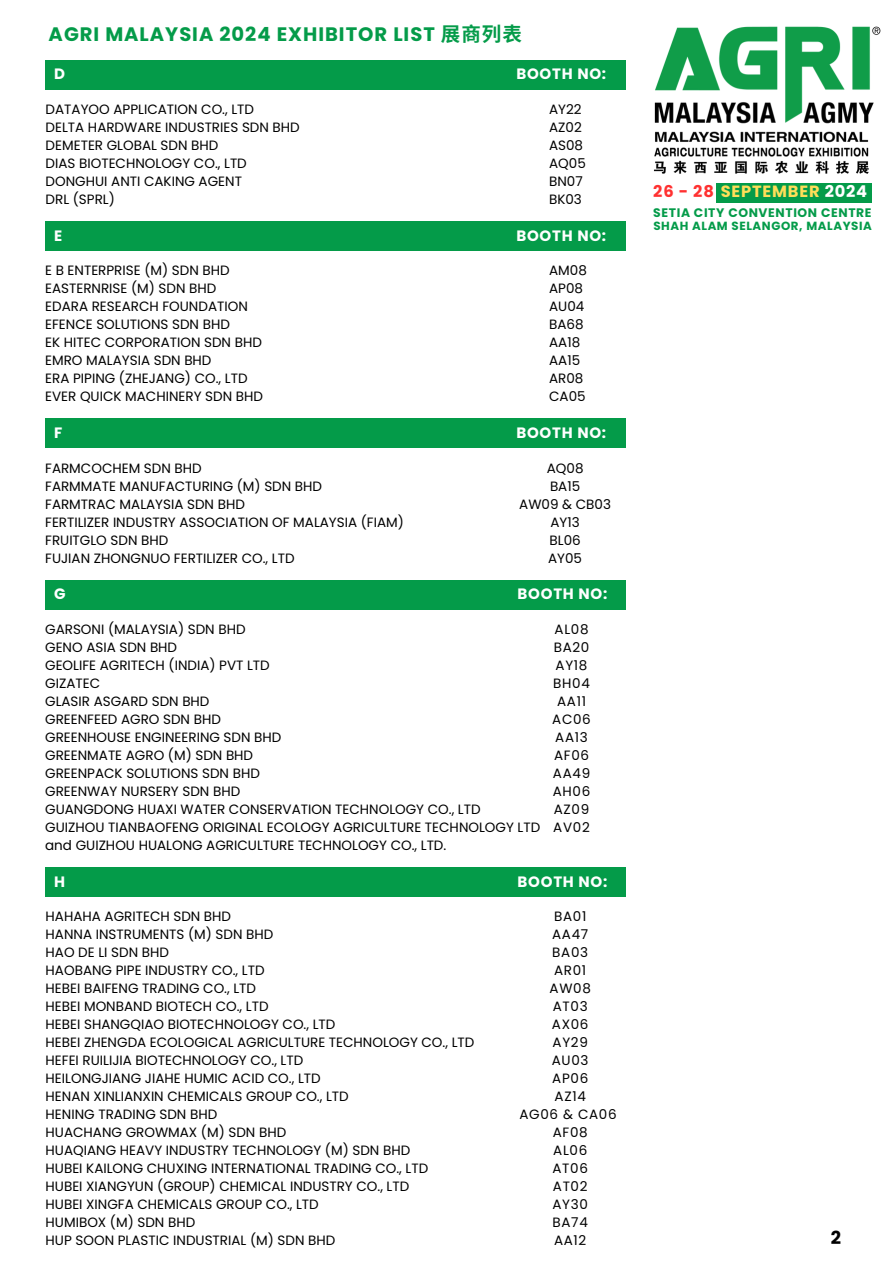
<style>
.page{position:relative;width:894px;height:1264px;background:#fff}
.page>*{position:absolute;margin:0;border:0;box-sizing:border-box;transform-origin:0 0}
.t1{font:700 19.5px "Poppins";letter-spacing:.05em;color:#049b49}
.t2{font:700 18px "Poppins";color:#000}
.t3{font:700 16.2px "Poppins";letter-spacing:.05em;color:#ffde59}
.t4{font:700 15px "Poppins";letter-spacing:.05em;color:#fff}
.t5{font:13.5px/18px "Poppins";color:#000}
.t6{font:13.5px/18px "Poppins";letter-spacing:.05em;color:#000;text-align:center}
.t7{font:700 12.3px "Poppins";letter-spacing:.05em;color:#049b49}
.t8{font:700 11.85px "Poppins";letter-spacing:.05em;color:#049b49}
.s1{font-family:"Noto Sans CJ Ksc"}
.s2{color:#ff3131}
.s3{color:#fff}
</style>
<div class="page">
<div style="left:716px;top:183px;width:155px;height:19px;background:#049b49"></div>
<img style="left:653px;top:26px;width:228px;height:161px">
<div style="left:45px;top:60px;width:580px;height:29px;background:#049b49"></div>
<div style="left:45px;top:222px;width:580px;height:29px;background:#049b49"></div>
<div style="left:45px;top:419px;width:580px;height:29px;background:#049b49"></div>
<div style="left:45px;top:580px;width:580px;height:29px;background:#049b49"></div>
<div style="left:45px;top:867px;width:580px;height:29px;background:#049b49"></div>
<p class="t1" style="left:49px;top:21px;width:474px">AGRI MALAYSIA 2024 EXHIBITOR LIST <span class="s1">展商列表</span></p>
<p class="t4" style="left:54px;top:63px;width:12px">D</p>
<h4 class="t4" style="left:516px;top:63px;width:91px">BOOTH NO:</h4>
<h4 class="t5" style="left:549px;top:100px;width:38px">AY22<br>AZ02<br>AS08<br>AQ05<br>BN07<br>BK03</h4>
<p class="t4" style="left:54px;top:225px;width:10px">E</p>
<h2 class="t4" style="left:516px;top:225px;width:91px">BOOTH NO:</h2>
<h4 class="t5" style="left:549px;top:261px;width:39px">AM08<br>AP08<br>AU04<br>BA68<br>AA18<br>AA15<br>AR08<br>CA05</h4>
<h4 class="t4" style="left:54px;top:422px;width:10px">F</h4>
<p class="t4" style="left:516px;top:422px;width:91px">BOOTH NO:</p>
<h2 class="t5" style="left:519px;top:459px;width:93px;text-align:center">AQ08<br>BA15<br>AW09 &amp; CB03<br>AY13<br>BL06<br>AY05</h2>
<h5 class="t4" style="left:54px;top:583px;width:13px">G</h5>
<h4 class="t4" style="left:517px;top:583px;width:91px">BOOTH NO:</h4>
<p class="t6" style="left:552px;top:620px;width:40px">AL08<br>BA20<br>AY18<br>BH04<br>AA11<br>AC06<br>AA13<br>AF06<br>AA49<br>AH06<br>AZ09<br>AV02</p>
<h1 class="t5" style="left:46px;top:100px;width:255px">DATAYOO APPLICATION CO., LTD<br>DELTA HARDWARE INDUSTRIES SDN BHD<br>DEMETER GLOBAL SDN BHD<br>DIAS BIOTECHNOLOGY CO., LTD<br>DONGHUI ANTI CAKING AGENT<br>DRL (SPRL)</h1>
<p class="t5" style="left:45px;top:261px;width:219px">E B ENTERPRISE (M) SDN BHD<br>EASTERNRISE (M) SDN BHD<br>EDARA RESEARCH FOUNDATION<br>EFENCE SOLUTIONS SDN BHD<br>EK HITEC CORPORATION SDN BHD<br>EMRO MALAYSIA SDN BHD<br>ERA PIPING (ZHEJANG) CO., LTD<br>EVER QUICK MACHINERY SDN BHD</p>
<h2 class="t5" style="left:45px;top:459px;width:360px">FARMCOCHEM SDN BHD<br>FARMMATE MANUFACTURING (M) SDN BHD<br>FARMTRAC MALAYSIA SDN BHD<br>FERTILIZER INDUSTRY ASSOCIATION OF MALAYSIA (FIAM)<br>FRUITGLO SDN BHD<br>FUJIAN ZHONGNUO FERTILIZER CO., LTD</h2>
<h4 class="t5" style="left:45px;top:620px;width:496px">GARSONI (MALAYSIA) SDN BHD<br>GENO ASIA SDN BHD<br>GEOLIFE AGRITECH (INDIA) PVT LTD<br>GIZATEC<br>GLASIR ASGARD SDN BHD<br>GREENFEED AGRO SDN BHD<br>GREENHOUSE ENGINEERING SDN BHD<br>GREENMATE AGRO (M) SDN BHD<br>GREENPACK SOLUTIONS SDN BHD<br>GREENWAY NURSERY SDN BHD<br>GUANGDONG HUAXI WATER CONSERVATION TECHNOLOGY CO., LTD<br>GUIZHOU TIANBAOFENG ORIGINAL ECOLOGY AGRICULTURE TECHNOLOGY LTD and GUIZHOU HUALONG AGRICULTURE TECHNOLOGY CO., LTD.</h4>
<h2 class="t4" style="left:54px;top:870px;width:12px">H</h2>
<h4 class="t4" style="left:517px;top:870px;width:91px">BOOTH NO:</h4>
<h4 class="t5" style="left:46px;top:907px;width:430px">HAHAHA AGRITECH SDN BHD<br>HANNA INSTRUMENTS (M) SDN BHD<br>HAO DE LI SDN BHD<br>HAOBANG PIPE INDUSTRY CO., LTD<br>HEBEI BAIFENG TRADING CO., LTD<br>HEBEI MONBAND BIOTECH CO., LTD<br>HEBEI SHANGQIAO BIOTECHNOLOGY CO., LTD<br>HEBEI ZHENGDA ECOLOGICAL AGRICULTURE TECHNOLOGY CO., LTD HEFEI RUILIJIA BIOTECHNOLOGY CO., LTD<br>HEILONGJIANG JIAHE HUMIC ACID CO., LTD<br>HENAN XINLIANXIN CHEMICALS GROUP CO., LTD<br>HENING TRADING SDN BHD<br>HUACHANG GROWMAX (M) SDN BHD<br>HUAQIANG HEAVY INDUSTRY TECHNOLOGY (M) SDN BHD<br>HUBEI KAILONG CHUXING INTERNATIONAL TRADING CO., LTD<br>HUBEI XIANGYUN (GROUP) CHEMICAL INDUSTRY CO., LTD<br>HUBEI XINGFA CHEMICALS GROUP CO., LTD<br>HUMIBOX (M) SDN BHD<br>HUP SOON PLASTIC INDUSTRIAL (M) SDN BHD</h4>
<p class="t6" style="left:519px;top:907px;width:99px">BA01<br>AA47<br>BA03<br>AR01<br>AW08<br>AT03<br>AX06<br>AY29<br>AU03<br>AP06<br>AZ14<br>AG06 &amp; CA06<br>AF08<br>AL06<br>AT06<br>AT02<br>AY30<br>BA74<br>AA12</p>
<h2 class="t3" style="left:653px;top:180px;width:215px"><span class="s2">26 - 28</span> SEPTEMBER <span class="s3">2024</span></h2>
<h2 class="t8" style="left:653px;top:218px;width:220px">SHAH ALAM SELANGOR, MALAYSIA</h2>
<h2 class="t7" style="left:653px;top:204px;width:220px">SETIA CITY CONVENTION CENTRE</h2>
<h4 class="t2" style="left:830px;top:1224px;width:12px">2</h4>
</div>
